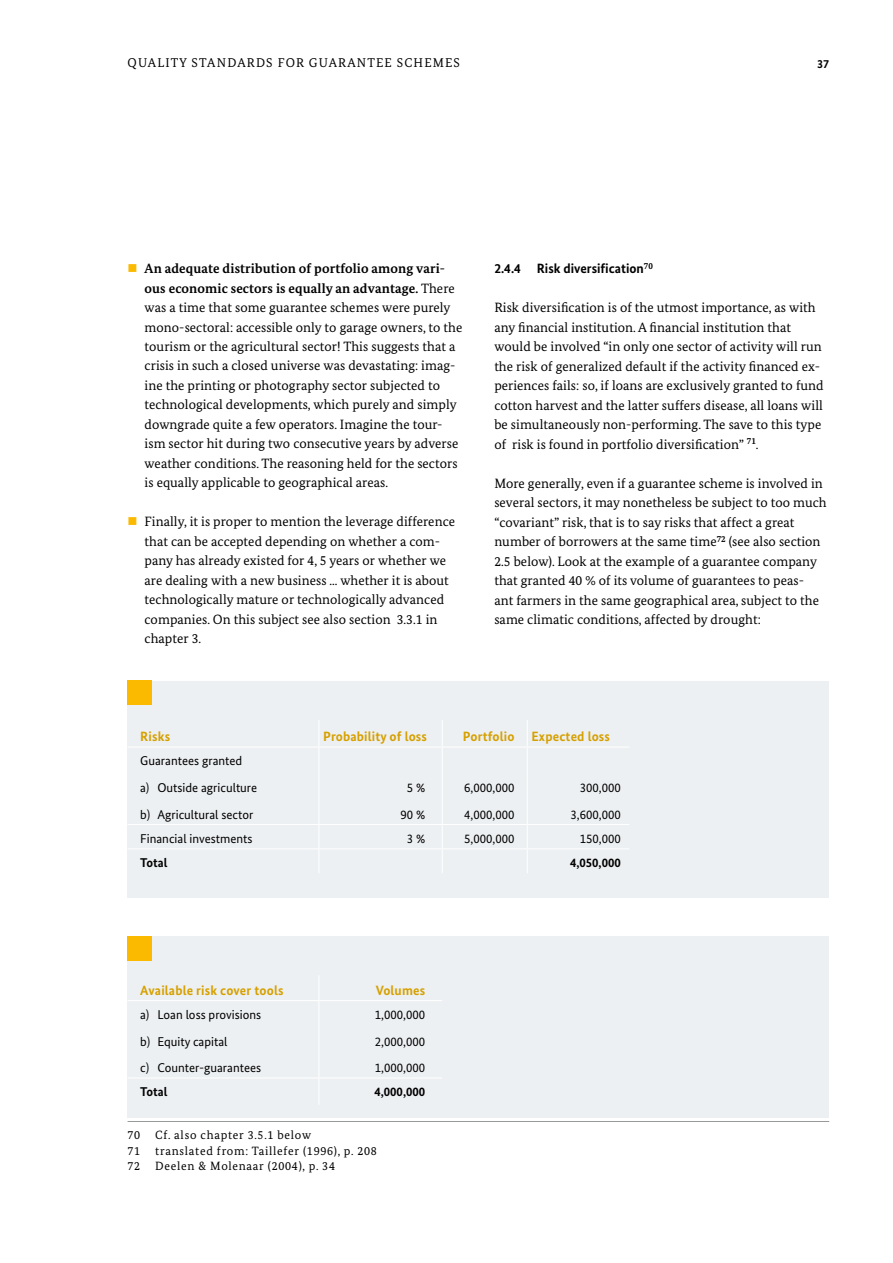
<style>
.page{position:relative;width:893px;height:1263px;background:#fff}
.page>*{position:absolute;margin:0;border:0;box-sizing:border-box;transform-origin:0 0}
.t1{font:13.5px/19.5px "Bundes Serif";letter-spacing:.005em;color:#000}
.t2{font:700 13.5px "Bundes Sans";letter-spacing:.01em;color:#d6a000}
.t3{font:700 13.5px "Bundes Sans";color:#000}
.t4{font:12.75px/26.5px "Bundes Sans";color:#000}
.t5{font:12.75px "Bundes Serif";letter-spacing:.09em;color:#000}
.t6{font:700 12.75px "Bundes Sans";color:#000}
.t7{font:12px/15.8px "Bundes Serif";letter-spacing:.06em;color:#000}
.t8{font:700 12px "Bundes Sans";color:#000}
.s1{font-weight:700}
</style>
<div class="page">
<hr style="left:128px;top:1121px;width:701px;height:1px;background:#989999">
<div style="left:128px;top:681px;width:701px;height:216px;background:#edf0f2"></div>
<div style="left:128px;top:680px;width:24px;height:25px;background:#fbb900"></div>
<svg style="left:442px;top:720px;width:1px;height:27px"></svg>
<svg style="left:527px;top:720px;width:1px;height:27px"></svg>
<hr style="left:128px;top:747px;width:191px;height:1px;background:#fff">
<hr style="left:319px;top:747px;width:123px;height:1px;background:#fff">
<hr style="left:319px;top:747px;width:1px;height:77px;background:#fff">
<hr style="left:442px;top:747px;width:85px;height:1px;background:#fff">
<hr style="left:442px;top:747px;width:1px;height:77px;background:#fff">
<hr style="left:527px;top:747px;width:102px;height:1px;background:#fff">
<hr style="left:527px;top:747px;width:1px;height:77px;background:#fff">
<hr style="left:128px;top:824px;width:191px;height:1px;background:#fff">
<hr style="left:319px;top:824px;width:123px;height:1px;background:#fff">
<hr style="left:442px;top:824px;width:85px;height:1px;background:#fff">
<hr style="left:527px;top:824px;width:102px;height:1px;background:#fff">
<hr style="left:128px;top:848px;width:191px;height:1px;background:#fff">
<hr style="left:319px;top:848px;width:123px;height:1px;background:#fff">
<hr style="left:442px;top:848px;width:85px;height:1px;background:#fff">
<svg style="left:442px;top:825px;width:1px;height:48px"></svg>
<hr style="left:527px;top:848px;width:102px;height:1px;background:#fff">
<svg style="left:527px;top:825px;width:1px;height:48px"></svg>
<div style="left:128px;top:936px;width:701px;height:182px;background:#edf0f2"></div>
<div style="left:128px;top:936px;width:24px;height:24px;background:#fbb900"></div>
<hr style="left:128px;top:1000px;width:191px;height:1px;background:#fff">
<hr style="left:319px;top:1000px;width:123px;height:1px;background:#fff">
<hr style="left:319px;top:1001px;width:1px;height:77px;background:#fff">
<hr style="left:128px;top:1078px;width:191px;height:1px;background:#fff">
<hr style="left:319px;top:1078px;width:123px;height:1px;background:#fff">
<p class="t5" style="left:128px;top:55px;width:334px">Quality standards for guarantee schemes</p>
<p class="t8" style="left:817px;top:56px;width:13px">37</p>
<p class="t1" style="left:145px;top:258px;width:319px"><span class="s1">An adequate distribution of portfolio among vari&shy;ous economic sectors is equally an advantage.</span> There was a time that some guarantee schemes were purely mono-sectoral: accessible only to garage owners, to the tourism or the agricultural sector! This suggests that a crisis in such a closed universe was devastating: imag&shy;ine the printing or photography sector subjected to technological developments, which purely and simply downgrade quite a few operators. Imagine the tour&shy;ism sector hit during two consecutive years by adverse weather conditions. The reasoning held for the sectors is equally applicable to geographical areas.</p>
<p class="t1" style="left:145px;top:512px;width:312px">Finally, it is proper to mention the leverage difference that can be accepted depending on whether a com&shy;pany has already existed for 4, 5 years or whether we are dealing with a new business ... whether it is about technologically mature or technologically advanced companies. On this subject see also section 3.3.1 in chapter 3.</p>
<p class="t3" style="left:494px;top:260px;width:160px">2.4.4 Risk diversification<sup>70</sup></p>
<p class="t1" style="left:494px;top:297px;width:331px">Risk diversification is of the utmost importance, as with any financial institution. A financial institution that would be involved “in only one sector of activity will run the risk of generalized default if the activity financed ex&shy;periences fails: so, if loans are exclusively granted to fund cotton harvest and the latter suffers disease, all loans will be simultaneously non-performing. The save to this type of risk is found in portfolio diversification” <sup>71</sup>.</p>
<p class="t1" style="left:494px;top:473px;width:334px">More generally, even if a guarantee scheme is involved in several sectors, it may nonetheless be subject to too much “covariant” risk, that is to say risks that affect a great number of borrowers at the same time<sup>72</sup> (see also section 2.5 below). Look at the example of a guarantee company that granted 40 % of its volume of guarantees to peas-<br>ant farmers in the same geographical area, subject to the same climatic conditions, affected by drought:</p>
<p class="t2" style="left:140px;top:728px;width:31px">Risks</p>
<p class="t2" style="left:323px;top:728px;width:105px">Probability of loss</p>
<p class="t2" style="left:463px;top:728px;width:53px">Portfolio</p>
<p class="t2" style="left:531px;top:728px;width:80px">Expected loss</p>
<p class="t4" style="left:140px;top:748px;width:118px">Guarantees granted<br>a) Outside agriculture b) Agricultural sector</p>
<p class="t4" style="left:400px;top:774px;width:26px;text-align:center">5 %<br>90 %</p>
<p class="t4" style="left:464px;top:774px;width:52px">6,000,000<br>4,000,000</p>
<p class="t4" style="left:570px;top:774px;width:52px;text-align:right">300,000<br>3,600,000</p>
<p class="t4" style="left:140px;top:825px;width:114px">Financial investments</p>
<p class="t4" style="left:407px;top:825px;width:20px">3 %</p>
<p class="t4" style="left:464px;top:825px;width:52px">5,000,000</p>
<p class="t4" style="left:580px;top:825px;width:43px">150,000</p>
<p class="t6" style="left:140px;top:855px;width:29px">Total</p>
<p class="t6" style="left:570px;top:855px;width:52px">4,050,000</p>
<p class="t2" style="left:140px;top:982px;width:145px">Available risk cover tools</p>
<p class="t2" style="left:376px;top:982px;width:51px">Volumes</p>
<p class="t4" style="left:140px;top:1001px;width:122px">a) Loan loss provisions b) Equity capital<br>c) Counter-guarantees</p>
<p class="t4" style="left:375px;top:1001px;width:52px;text-align:justify">1,000,000<br>2,000,000<br>1,000,000</p>
<p class="t6" style="left:140px;top:1084px;width:29px">Total</p>
<p class="t6" style="left:374px;top:1084px;width:52px">4,000,000</p>
<p class="t7" style="left:128px;top:1127px;width:251px">70 Cf. also chapter 3.5.1 below<br>71 translated from: Taillefer (1996), p. 208<br>72 Deelen &amp; Molenaar (2004), p. 34</p>
</div>
